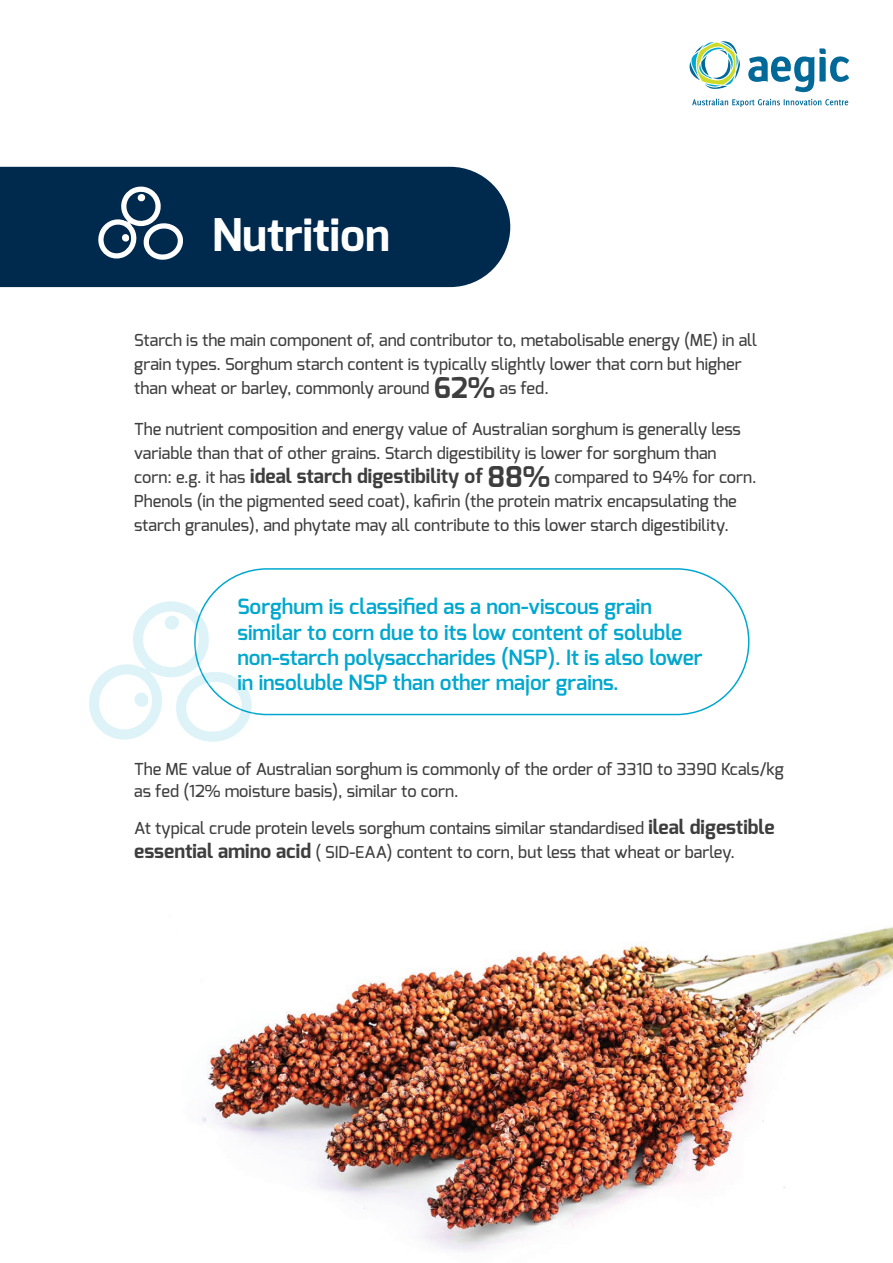
<style>
.page{position:relative;width:893px;height:1263px;background:#fff}
.page>*{position:absolute;margin:0;border:0;box-sizing:border-box;transform-origin:0 0}
.t1{font:700 45px "Exo";letter-spacing:-.005em;color:#fff}
.t2{font:600 21px/25.2px "Exo";color:#00a7cf}
.t3{font:500 16.5px/24px "Exo";color:#3e3e3f}
.s1{font-weight:700;font-size:28.5px}
.s2{font-weight:700;font-size:19.5px}
</style>
<div class="page">
<img style="left:201px;top:666px;width:692px;height:585px">
<svg style="left:748px;top:48px;width:101px;height:44px"></svg>
<svg style="left:689px;top:41px;width:51px;height:48px"></svg>
<svg style="left:692px;top:99px;width:156px;height:8px"></svg>
<div style="left:0;top:167px;width:510px;height:120px;background:#00294e"></div>
<div style="left:194px;top:568px;width:555px;height:147px;border:2px solid #00a7cf;border-radius:72px"></div>
<svg style="left:95px;top:183px;width:91px;height:80px"></svg>
<svg style="left:89px;top:594px;width:168px;height:154px"></svg>
<h1 class="t1" style="left:212px;top:206px;width:179px">Nutrition</h1>
<p class="t3" style="left:134px;top:328px;width:624px">Starch is the main component of, and contributor to, metabolisable energy (ME) in all grain types. Sorghum starch content is typically slightly lower that corn but higher than wheat or barley, commonly around <span class="s1">62%</span> as fed.</p>
<p class="t3" style="left:134px;top:417px;width:624px">The nutrient composition and energy value of Australian sorghum is generally less variable than that of other grains. Starch digestibility is lower for sorghum than corn: e.g. it has <span class="s2">ideal starch digestibility of</span> <span class="s1">88%</span> compared to 94% for corn.<br>Phenols (in the pigmented seed coat), kafirin (the protein matrix encapsulating the starch granules), and phytate may all contribute to this lower starch digestibility.</p>
<p class="t2" style="left:237px;top:594px;width:467px">Sorghum is classified as a non-viscous grain similar to corn due to its low content of soluble non-starch polysaccharides (NSP). It is also lower in insoluble NSP than other major grains.</p>
<p class="t3" style="left:134px;top:757px;width:651px;line-height:22.5px">The ME value of Australian sorghum is commonly of the order of 3310 to 3390 Kcals/kg as fed (12% moisture basis), similar to corn.</p>
<p class="t3" style="left:134px;top:816px;width:642px">At typical crude protein levels sorghum contains similar standardised <span class="s2">ileal digestible essential amino acid</span> ( SID-EAA) content to corn, but less that wheat or barley.</p>
</div>
